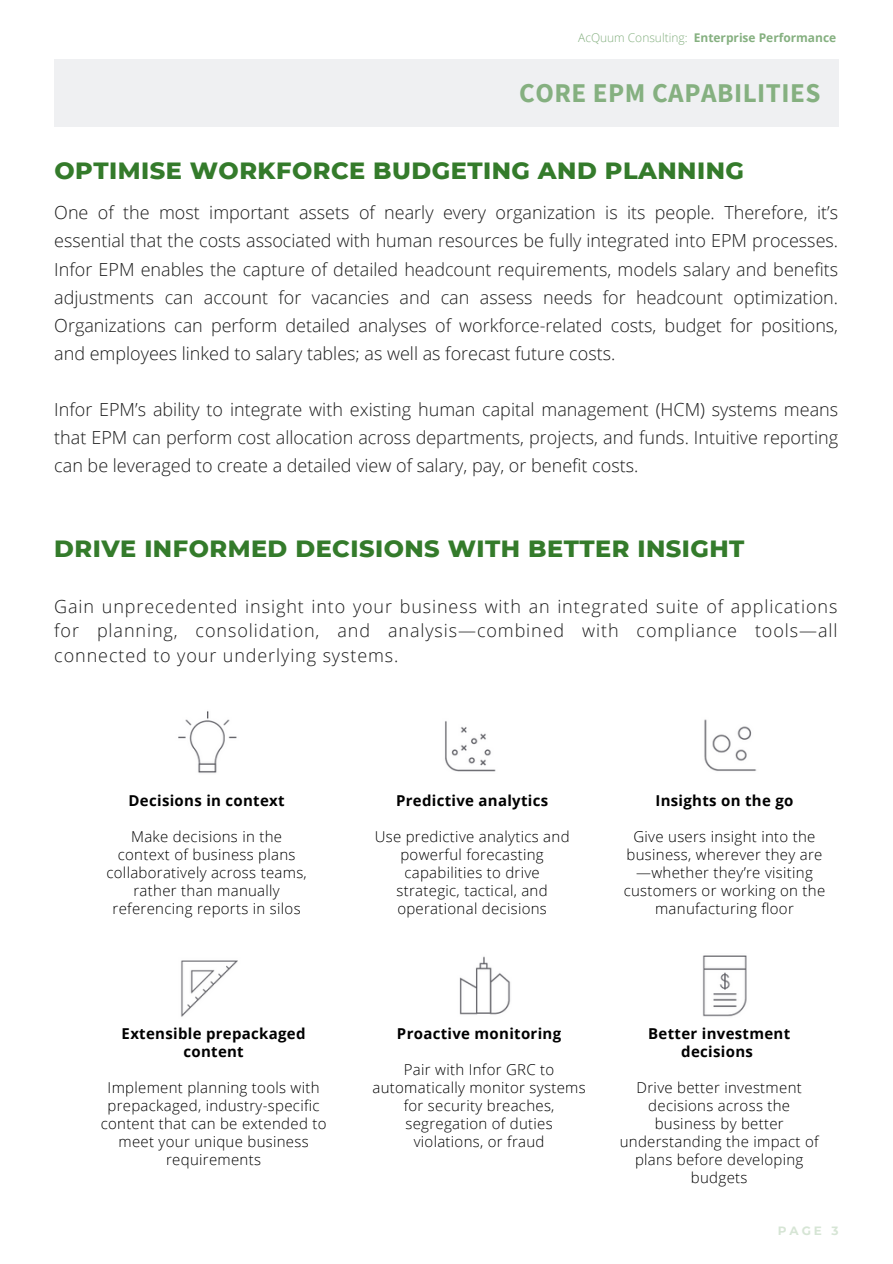
<style>
.page{position:relative;width:893px;height:1264px;background:#fff}
.page>*{position:absolute;margin:0;border:0;box-sizing:border-box;transform-origin:0 0}
.t1{font:700 27px "Source Sans Pro";letter-spacing:.02em;color:#85b080}
.t2{font:800 24px "Montserrat";letter-spacing:.02em;color:#347b2b}
.t3{font:300 18px/28px "Open Sans";color:#1b1b1b;text-align:justify}
.t4{font:300 15px/18px "Open Sans";letter-spacing:.02em;color:#000;text-align:center}
.t5{font:700 15px/18px "Open Sans";letter-spacing:.02em;color:#000;text-align:center}
.t6{font:700 12px "Open Sans";color:#85b080}
.t7{font:700 12px "Montserrat";color:#d6e5d5}
.s1{font-weight:300}
</style>
<div class="page">
<div style="left:54px;top:59px;width:784px;height:68px;background:#eff0f2"></div>
<img style="left:178px;top:711px;width:59px;height:62px">
<img style="left:445px;top:721px;width:51px;height:51px">
<img style="left:704px;top:719px;width:53px;height:52px">
<img style="left:181px;top:960px;width:57px;height:57px">
<img style="left:459px;top:956px;width:52px;height:59px">
<img style="left:702px;top:955px;width:45px;height:62px">
<p class="t6" style="left:578px;top:29px;width:259px"><span class="s1">AcQuum Consulting:</span> Enterprise Performance</p>
<p class="t1" style="left:519px;top:76px;width:303px">CORE EPM CAPABILITIES</p>
<p class="t2" style="left:54px;top:155px;width:691px">OPTIMISE WORKFORCE BUDGETING AND PLANNING</p>
<p class="t3" style="left:54px;top:198px;width:785px">One of the most important assets of nearly every organization is its people. Therefore, it’s essential that the costs associated with human resources be fully integrated into EPM processes.<br>Infor EPM enables the capture of detailed headcount requirements, models salary and benefits adjustments can account for vacancies and can assess needs for headcount optimization.<br>Organizations can perform detailed analyses of workforce-related costs, budget for positions, and employees linked to salary tables; as well as forecast future costs.</p>
<p class="t3" style="left:54px;top:395px;width:785px">Infor EPM’s ability to integrate with existing human capital management (HCM) systems means that EPM can perform cost allocation across departments, projects, and funds. Intuitive reporting can be leveraged to create a detailed view of salary, pay, or benefit costs.</p>
<p class="t2" style="left:54px;top:534px;width:691px">DRIVE INFORMED DECISIONS WITH BETTER INSIGHT</p>
<p class="t3" style="left:54px;top:593px;width:784px;line-height:24.8px">Gain unprecedented insight into your business with an integrated suite of applications for planning, consolidation, and analysis—combined with compliance tools—all connected to your underlying systems.</p>
<p class="t5" style="left:129px;top:790px;width:158px">Decisions in context</p>
<p class="t4" style="left:106px;top:826px;width:202px">Make decisions in the context of business plans collaboratively across teams, rather than manually referencing reports in silos</p>
<p class="t5" style="left:122px;top:1023px;width:185px">Extensible prepackaged content</p>
<p class="t4" style="left:108px;top:1077px;width:213px">Implement planning tools with</p>
<p class="t4" style="left:107px;top:1095px;width:214px">prepackaged, industry-specific</p>
<p class="t4" style="left:101px;top:1113px;width:227px">content that can be extended to meet your unique business requirements</p>
<p class="t5" style="left:396px;top:790px;width:154px">Predictive analytics</p>
<p class="t4" style="left:374px;top:826px;width:196px">Use predictive analytics and</p>
<p class="t4" style="left:396px;top:844px;width:153px">powerful forecasting capabilities to drive strategic, tactical, and operational decisions</p>
<p class="t5" style="left:655px;top:790px;width:139px">Insights on the go</p>
<p class="t4" style="left:623px;top:826px;width:203px">Give users insight into the business, wherever they are —whether they’re visiting customers or working on the</p>
<p class="t4" style="left:655px;top:898px;width:140px">manufacturing floor</p>
<p class="t5" style="left:397px;top:1023px;width:166px">Proactive monitoring</p>
<p class="t4" style="left:372px;top:1059px;width:215px">Pair with Infor GRC to automatically monitor systems for security breaches, segregation of duties violations, or fraud</p>
<p class="t5" style="left:648px;top:1023px;width:143px">Better investment decisions</p>
<p class="t4" style="left:619px;top:1077px;width:200px">Drive better investment decisions across the business by better understanding the impact of plans before developing budgets</p>
<p class="t7" style="left:777px;top:1223px;width:62px">PAGE 3</p>
</div>
